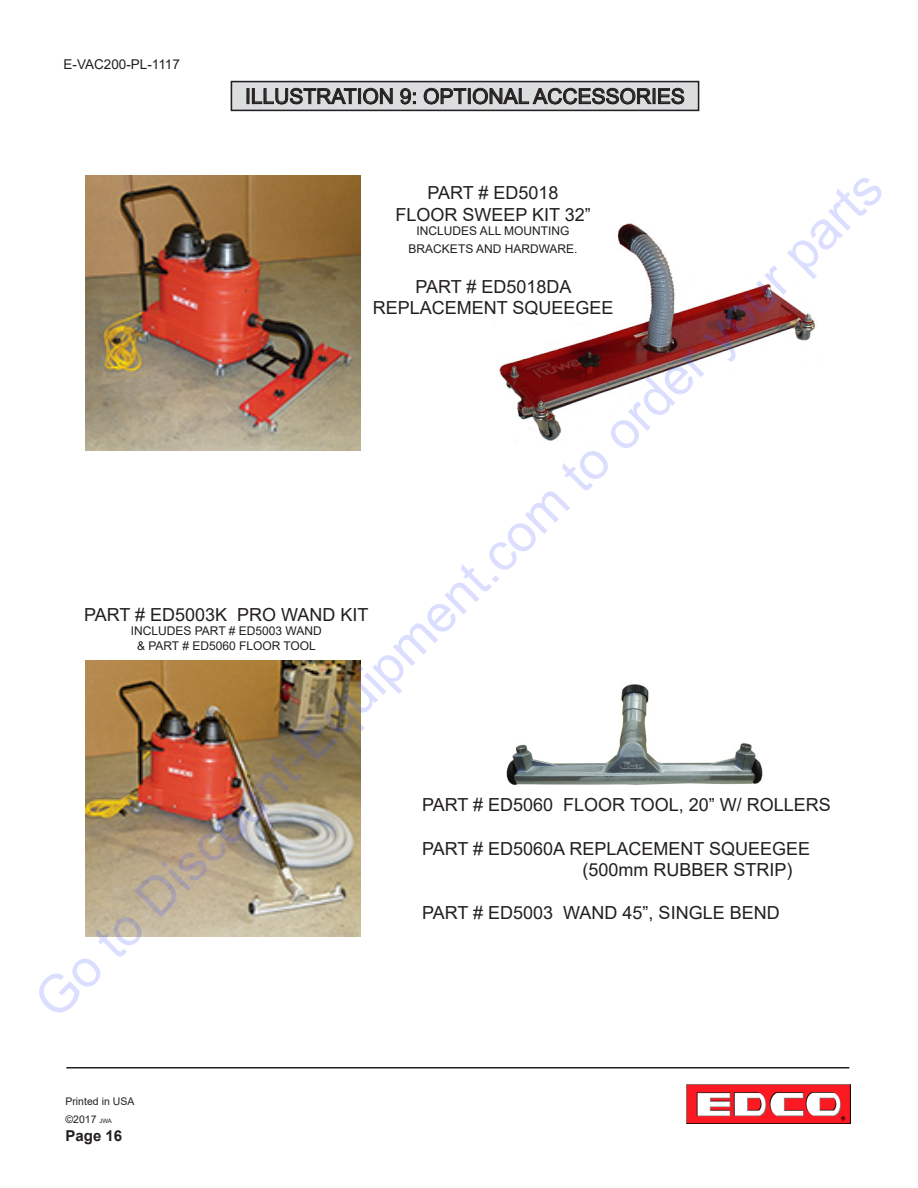
<style>
.page{position:relative;width:918px;height:1188px;background:#fff}
.page>*{position:absolute;margin:0;border:0;box-sizing:border-box;transform-origin:0 0}
.t1{font:52.5px "Arial";color:rgb(64 84 255/.19)}
.t2{font:21px "Arial";color:#231f20}
.t3{font:18px "Arial";color:#231f20}
.t4{font:700 15px "Arial";color:#231f20}
.t5{font:13.5px "Arial";color:#231f20}
.t6{font:12px "Arial";color:#231f20}
.t7{font:10.5px/18px "Arial";color:#231f20}
.s1{font-size:6px}
</style>
<div class="page">
<hr style="left:66px;top:1067px;width:783px;height:2px;background:#231f20">
<img style="left:687px;top:1084px;width:164px;height:39px">
<div style="left:231px;top:82px;width:468px;height:28px;background:#dcdddf"></div>
<svg style="left:247px;top:88px;width:146px;height:17px"></svg>
<svg style="left:400px;top:88px;width:16px;height:17px"></svg>
<svg style="left:423px;top:88px;width:262px;height:17px"></svg>
<div style="left:231px;top:81px;width:468px;height:30px;border:2px solid #231f20"></div>
<img style="left:499px;top:223px;width:316px;height:218px">
<img style="left:506px;top:684px;width:257px;height:102px">
<img style="left:86px;top:175px;width:275px;height:275px">
<img style="left:85px;top:661px;width:276px;height:275px">
<p class="t5" style="left:64px;top:55px;width:118px">E-VAC200-PL-1117</p>
<p class="t2" style="left:245px;top:82px;width:441px">ILLUSTRATION 9: OPTIONAL ACCESSORIES</p>
<h1 class="t1" style="left:18px;top:983px;width:1175px;rotate:-45deg">Go to Discount-Equipment.com to order your parts</h1>
<p class="t3" style="left:428px;top:181px;width:133px">PART # ED5018</p>
<p class="t3" style="left:395px;top:202px;width:197px">FLOOR SWEEP KIT 32”</p>
<p class="t6" style="left:417px;top:223px;width:154px">INCLUDES ALL MOUNTING</p>
<p class="t6" style="left:409px;top:241px;width:170px">BRACKETS AND HARDWARE.</p>
<p class="t3" style="left:416px;top:274px;width:158px">PART # ED5018DA</p>
<p class="t3" style="left:373px;top:296px;width:242px">REPLACEMENT SQUEEGEE</p>
<p class="t3" style="left:84px;top:602px;width:286px">PART # ED5003K PRO WAND KIT</p>
<p class="t6" style="left:131px;top:623px;width:192px">INCLUDES PART # ED5003 WAND</p>
<p class="t6" style="left:137px;top:637px;width:180px">&amp; PART # ED5060 FLOOR TOOL</p>
<p class="t3" style="left:422px;top:793px;width:410px">PART # ED5060 FLOOR TOOL, 20” W/ ROLLERS</p>
<p class="t3" style="left:422px;top:836px;width:389px">PART # ED5060A REPLACEMENT SQUEEGEE</p>
<p class="t3" style="left:582px;top:858px;width:212px">(500mm RUBBER STRIP)</p>
<p class="t3" style="left:422px;top:901px;width:359px">PART # ED5003 WAND 45”, SINGLE BEND</p>
<p class="t7" style="left:65px;top:1092px;width:70px">Printed in USA ©2017 <span class="s1">JWA</span></p>
<p class="t4" style="left:65px;top:1125px;width:58px">Page 16</p>
</div>
